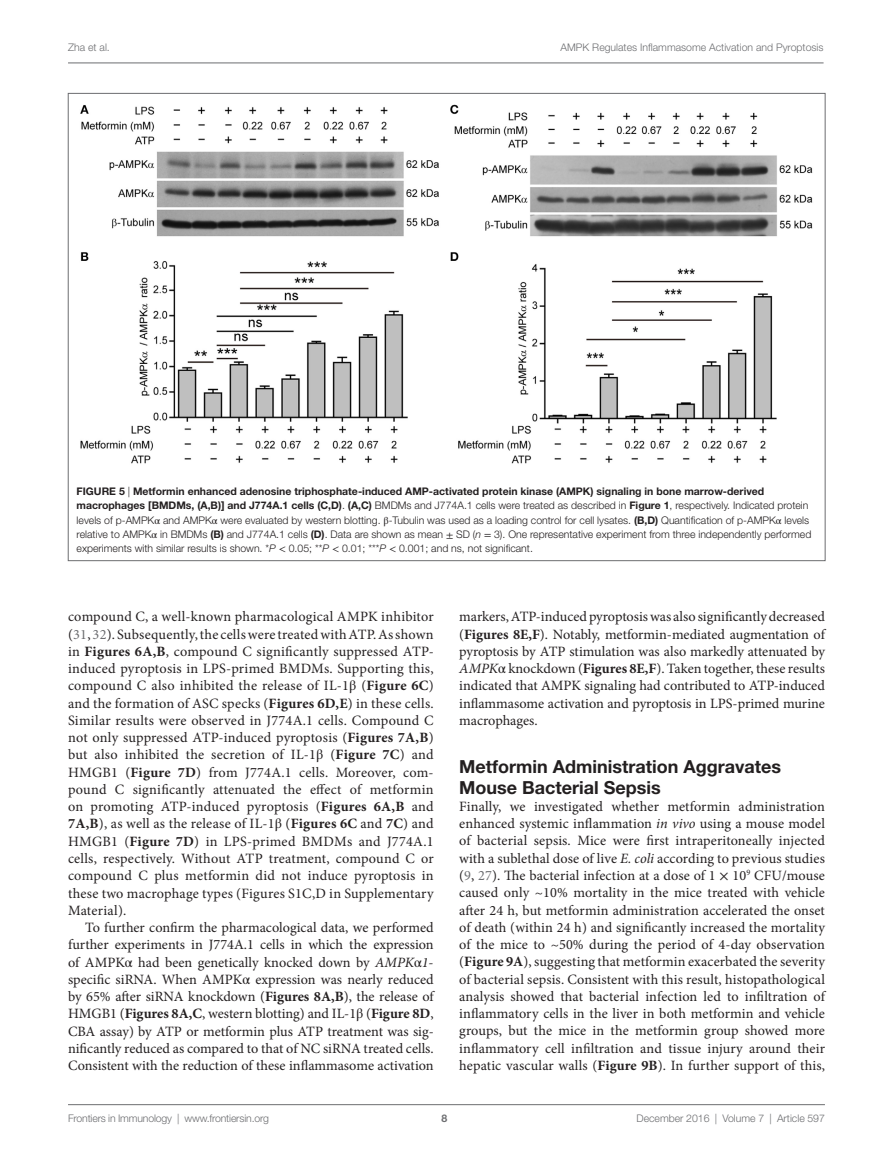
<style>
.page{position:relative;width:893px;height:1170px;background:#fff}
.page>*{position:absolute;margin:0;border:0;box-sizing:border-box;transform-origin:0 0}
.t1{font:700 18px/21px "Helvetica Neue LT Std";color:#231f20}
.t2{font:14.25px/17.2px "Minion Pro";letter-spacing:.005em;color:#231f20;text-align:justify}
.t3{font:300 10.5px/14.2px "Helvetica Neue LT Std";color:#231f20}
.t4{font:300 10.5px "Helvetica Neue LT Std";color:#6c6d70}
.t5{font:700 10.5px "Helvetica Neue LT Std";color:#6c6d70}
.s1{font-weight:700}
.s2{font-family:"STIX General";font-weight:400}
.s3{font-style:italic}
.s4{color:#6c6d70}
.s5{font-family:"STIX General"}
</style>
<div class="page">
<img style="left:80px;top:105px;width:733px;height:359px">
<hr style="left:68px;top:63px;width:756px;height:1px;background:#6c6d70">
<hr style="left:68px;top:1104px;width:757px;height:1px;background:#6c6d70">
<p class="t4" style="left:68px;top:41px;width:43px">Zha et al.</p>
<p class="t4" style="left:561px;top:41px;width:264px">AMPK Regulates Inflammasome Activation and Pyroptosis</p>
<p class="t3" style="left:77px;top:484px;width:736px"><span class="s1">FIG URE 5</span> | <span class="s1">Metformin enhanced adenosine triphosphate-induced AMP-activated protein kinase (AMPK) signaling in bone marrow-derived macrophages [BMDMs, (A,B)] and J774A.1 cells (C,D)</span>. <span class="s1">(A,C)</span> BMDMs and J774A.1 cells were treated as described in <span class="s1">Figure 1</span>, respectively. Indicated protein levels of p-AMPK<span class="s2">α</span> and AMPK<span class="s2">α</span> were evaluated by western blotting. <span class="s2">β</span>-Tubulin was used as a loading control for cell lysates. <span class="s1">(B,D)</span> Quantification of p-AMPK<span class="s2">α</span> levels relative to AMPK<span class="s2">α</span> in BMDMs <span class="s1">(B)</span> and J774A.1 cells <span class="s1">(D)</span>. Data are shown as mean <span class="s2">±</span> SD (<span class="s3">n</span> <span class="s2">=</span> 3). One representative experiment from three independently performed experiments with similar results is shown. *<span class="s3">P</span> <span class="s2">&lt;</span> 0.05; **<span class="s3">P</span> <span class="s2">&lt;</span> 0.01; ***<span class="s3">P</span> <span class="s2">&lt;</span> 0.001; and ns, not significant.</p>
<p class="t2" style="left:68px;top:608px;width:367px">compound C, a well-known pharmacological AMPK inhibitor (<span class="s4">31</span>, <span class="s4">32</span>). Subsequently, the cells were treated with ATP. As shown in <span class="s1">Figures 6A,B</span>, compound C significantly suppressed ATP&shy;induced pyroptosis in LPS-primed BMDMs. Supporting this, compound C also inhibited the release of IL-1<span class="s5">β</span> (<span class="s1">Figure 6C</span>) and the formation of ASC specks (<span class="s1">Figures 6D,E</span>) in these cells.<br>Similar results were observed in J774A.1 cells. Compound C not only suppressed ATP-induced pyroptosis (<span class="s1">Figures 7A,B</span>) but also inhibited the secretion of IL-1<span class="s5">β</span> (<span class="s1">Figure 7C</span>) and HMGB1 (<span class="s1">Figure 7D</span>) from J774A.1 cells. Moreover, com&shy;pound C significantly attenuated the effect of metformin on promoting ATP-induced pyroptosis (<span class="s1">Figures 6A,B</span> and <span class="s1">7A,B</span>), as well as the release of IL-1<span class="s5">β</span> (<span class="s1">Figures 6C</span> and <span class="s1">7C</span>) and HMGB1 (<span class="s1">Figure 7D</span>) in LPS-primed BMDMs and J774A.1 cells, respectively. Without ATP treatment, compound C or compound C plus metformin did not induce pyroptosis in these two macrophage types (Figures S1C,D in Supplementary Material).</p>
<p class="t2" style="left:68px;top:918px;width:367px;text-indent:17px">To further confirm the pharmacological data, we performed further experiments in J774A.1 cells in which the expression of AMPK<span class="s5">α</span> had been genetically knocked down by <span class="s3">AMPK</span><span class="s5">α</span><span class="s3">1</span>- specific siRNA. When AMPK<span class="s5">α</span> expression was nearly reduced by 65% after siRNA knockdown (<span class="s1">Figures 8A,B</span>), the release of HMGB1 (<span class="s1">Figures 8A,C</span>, western blotting) and IL-1<span class="s5">β</span> (<span class="s1">Figure 8D</span>, CBA assay) by ATP or metformin plus ATP treatment was sig&shy;nificantly reduced as compared to that of NC siRNA treated cells.<br>Consistent with the reduction of these inflammasome activation</p>
<p class="t2" style="left:459px;top:608px;width:367px">markers, ATP-induced pyroptosis was also significantly decreased (<span class="s1">Figures 8E,F</span>). Notably, metformin-mediated augmentation of pyroptosis by ATP stimulation was also markedly attenuated by <span class="s3">AMPK</span><span class="s5">α</span> knockdown (<span class="s1">Figures 8E,F</span>). Taken together, these results indicated that AMPK signaling had contributed to ATP-induced inflammasome activation and pyroptosis in LPS-primed murine macrophages.</p>
<p class="t1" style="left:459px;top:755px;width:323px">Metformin Administration Aggravates<br>Mouse Bacterial Sepsis</p>
<p class="t2" style="left:459px;top:797px;width:367px">Finally, we investigated whether metformin administration enhanced systemic inflammation <span class="s3">in vivo</span> using a mouse model of bacterial sepsis. Mice were first intraperitoneally injected with a sublethal dose of live <span class="s3">E. coli</span> according to previous studies (<span class="s4">9</span>, <span class="s4">27</span>). The bacterial infection at a dose of 1 <span class="s5">×</span> 10<sup>9</sup> CFU/mouse caused only ~10% mortality in the mice treated with vehicle after 24 h, but metformin administration accelerated the onset of death (within 24 h) and significantly increased the mortality of the mice to ~50% during the period of 4-day observation (<span class="s1">Figure 9A</span>), suggesting that metformin exacerbated the severity of bacterial sepsis. Consistent with this result, histopathological analysis showed that bacterial infection led to infiltration of inflammatory cells in the liver in both metformin and vehicle groups, but the mice in the metformin group showed more inflammatory cell infiltration and tissue injury around their hepatic vascular walls (<span class="s1">Figure 9B</span>). In further support of this,</p>
<p class="t4" style="left:68px;top:1111px;width:203px">Frontiers in Immunology | www.frontiersin.org</p>
<p class="t4" style="left:636px;top:1111px;width:190px">December 2016 | Volume 7 | Article 597</p>
<p class="t5" style="left:441px;top:1111px;width:7px">8</p>
</div>
